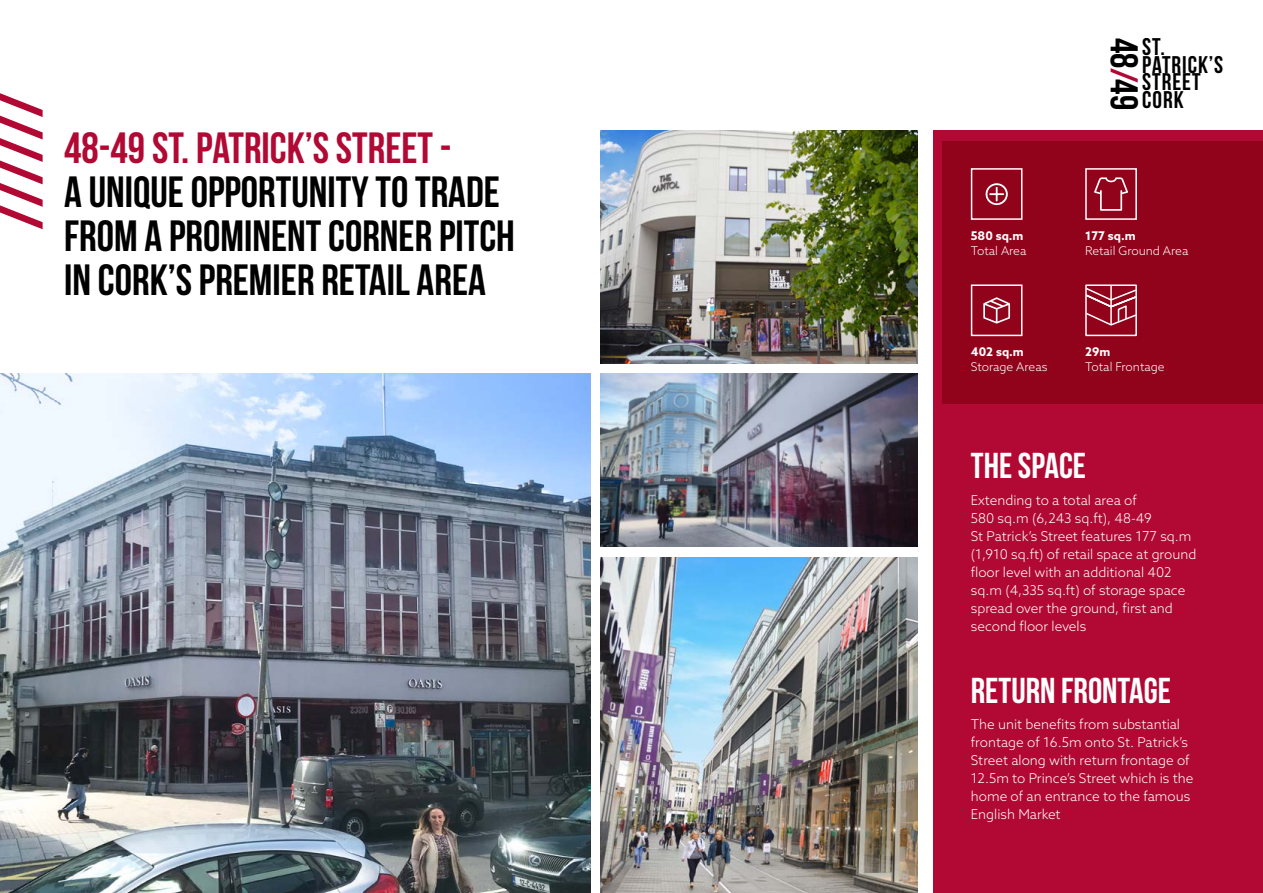
<style>
.page{position:relative;width:1263px;height:893px;background:#fff}
.page>*{position:absolute;margin:0;border:0;box-sizing:border-box;transform-origin:0 0}
.t1{font:700 74.55px "Bebas Neue";color:#b10933}
.t2{font:700 43.65px/43.7px "Bebas Neue";color:#000}
.t3{font:700 43.65px "Bebas Neue";color:#b10933}
.t4{font:700 38.7px "Bebas Neue";color:#000}
.t5{font:700 36px "Bebas Neue";color:#fff}
.t6{font:700 24.15px/17.9px "Bebas Neue";letter-spacing:.04em;color:#000}
.t7{font:300 13.5px/18px "Azo Sans";color:#fff}
.t8{font:300 12px "Azo Sans";color:#fff}
.t9{font:700 12px "Azo Sans";color:#fff}
.s1{color:#b10933}
</style>
<div class="page">
<img style="left:0;top:373px;width:590px;height:520px">
<img style="left:601px;top:131px;width:316px;height:232px">
<img style="left:601px;top:373px;width:316px;height:173px">
<img style="left:601px;top:557px;width:316px;height:336px">
<div style="left:933px;top:131px;width:330px;height:762px;background:#b10933"></div>
<div style="left:942px;top:142px;width:321px;height:262px;background:#91031b"></div>
<div style="left:971px;top:168px;width:51px;height:52px;border:2px solid #fff"></div>
<svg style="left:985px;top:183px;width:23px;height:23px"></svg>
<div style="left:1085px;top:168px;width:52px;height:52px;border:2px solid #fff"></div>
<svg style="left:1094px;top:177px;width:34px;height:34px"></svg>
<div style="left:971px;top:284px;width:51px;height:52px;border:2px solid #fff"></div>
<svg style="left:983px;top:297px;width:27px;height:27px"></svg>
<div style="left:1085px;top:284px;width:52px;height:52px;border:2px solid #fff"></div>
<hr style="left:1110px;top:285px;width:2px;height:40px;background:#fff">
<svg style="left:1085px;top:286px;width:52px;height:40px"></svg>
<h1 class="t1" style="left:57px;top:89px;width:142px;rotate:90deg">//////</h1>
<h2 class="t3" style="left:64px;top:124px;width:389px">48-49 ST. PATRICK’S STREET -</h2>
<h2 class="t2" style="left:64px;top:170px;width:452px">A UNIQUE OPPORTUNITY TO TRADE<br>FROM A PROMINENT CORNER PITCH<br>IN CORK’S PREMIER RETAIL AREA</h2>
<h3 class="t6" style="left:1142px;top:37px;width:83px">ST.<br>PATRICK’S<br>STREET<br>CORK</h3>
<h3 class="t4" style="left:1145px;top:38px;width:74px;rotate:90deg">48<span class="s1">/</span>49</h3>
<p class="t9" style="left:971px;top:228px;width:54px">580 sq.m</p>
<p class="t8" style="left:971px;top:243px;width:57px">Total Area</p>
<p class="t9" style="left:971px;top:344px;width:55px">402 sq.m</p>
<p class="t8" style="left:971px;top:359px;width:78px">Storage Areas</p>
<p class="t9" style="left:1085px;top:228px;width:52px">177 sq.m</p>
<p class="t8" style="left:1085px;top:243px;width:105px">Retail Ground Area</p>
<p class="t9" style="left:1085px;top:344px;width:27px">29m</p>
<p class="t8" style="left:1085px;top:359px;width:81px">Total Frontage</p>
<h3 class="t5" style="left:971px;top:446px;width:117px">THE SPACE</h3>
<p class="t7" style="left:971px;top:491px;width:227px">Extending to a total area of<br>580 sq.m (6,243 sq.ft), 48-49<br>St Patrick’s Street features 177 sq.m (1,910 sq.ft) of retail space at ground floor level with an additional 402 sq.m (4,335 sq.ft) of storage space spread over the ground, first and second floor levels</p>
<h3 class="t5" style="left:971px;top:670px;width:202px">RETURN FRONTAGE</h3>
<p class="t7" style="left:971px;top:715px;width:224px">The unit benefits from substantial frontage of 16.5m onto St. Patrick’s<br>Street along with return frontage of<br>12.5m to Prince’s Street which is the home of an entrance to the famous<br>English Market</p>
</div>
